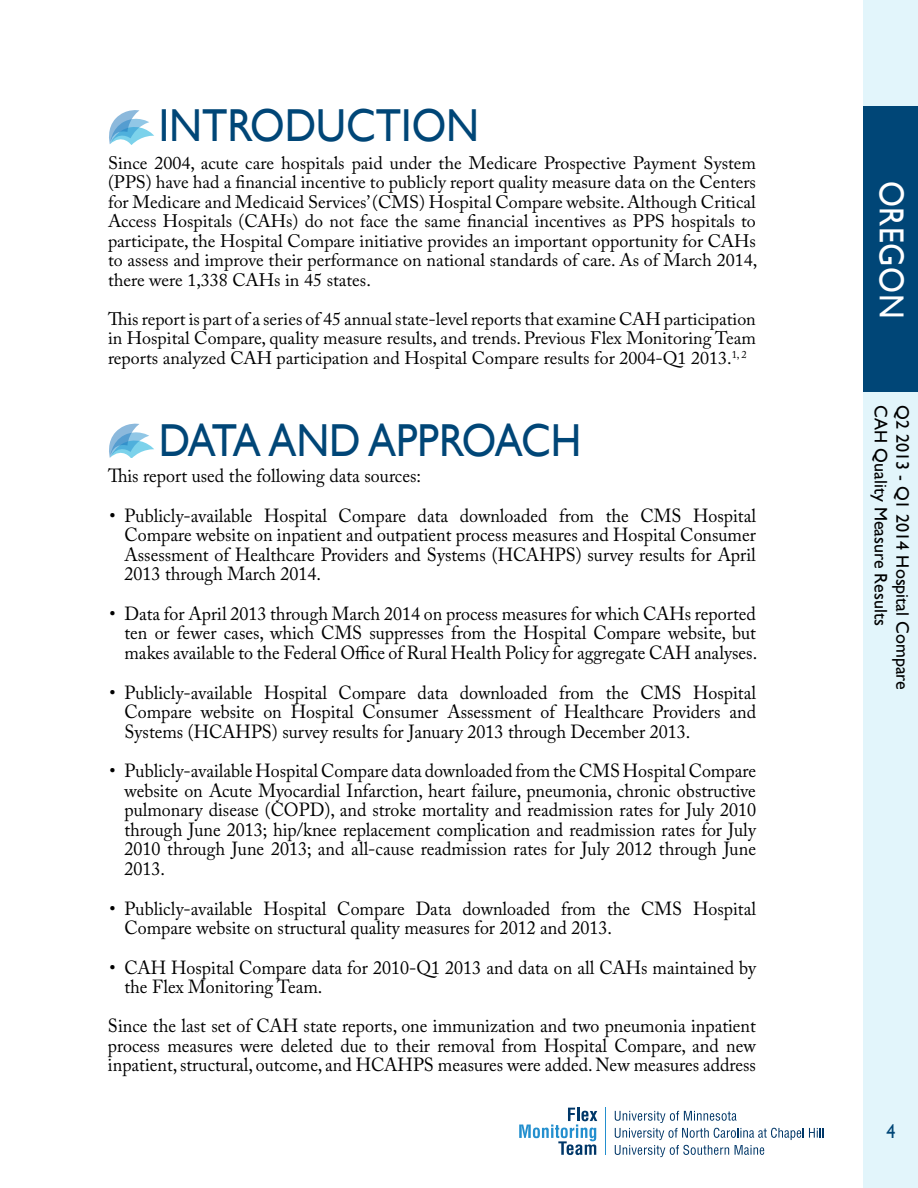
<style>
.page{position:relative;width:918px;height:1188px;background:#fff}
.page>*{position:absolute;margin:0;border:0;box-sizing:border-box;transform-origin:0 0}
.t1{font:46.2px "Gill Sans";letter-spacing:-.02em;color:#004677;scale:.91 1}
.t2{font:46.2px "Gill Sans";color:#004677;scale:.91 1}
.t3{font:34.65px "Gill Sans";letter-spacing:.02em;color:#fff;scale:.91 1}
.t4{font:19.8px "Gill Sans";color:#004677;scale:.91 1}
.t5{font:18.9px/19.5px "Adobe Caslon Pro";color:#000;text-align:justify;scale:.95 1}
.t6{font:18px/19.5px "Adobe Caslon Pro";color:#000;text-align:justify}
.t7{font:18px "Gill Sans";color:#000}
</style>
<div class="page">
<div style="left:864px;top:0;width:54px;height:1188px;background:#e2f5fb"></div>
<div style="left:864px;top:107px;width:54px;height:285px;background:#004677"></div>
<svg style="left:109px;top:110px;width:45px;height:34px"></svg>
<svg style="left:109px;top:424px;width:45px;height:34px"></svg>
<svg style="left:519px;top:1108px;width:78px;height:47px"></svg>
<svg style="left:615px;top:1111px;width:209px;height:46px"></svg>
<hr style="left:605px;top:1108px;width:1px;height:47px;background:#238fce">
<h1 class="t2" style="left:159px;top:99px;width:353px">INTRODUCTION</h1>
<p class="t6" style="left:108px;top:153px;width:651px">Since 2004, acute care hospitals paid under the Medicare Prospective Payment System (PPS) have had a financial incentive to publicly report quality measure data on the Centers for Medicare and Medicaid Services’ (CMS) Hospital Compare website. Although Critical Access Hospitals (CAHs) do not face the same financial incentives as PPS hospitals to participate, the Hospital Compare initiative provides an important opportunity for CAHs to assess and improve their performance on national standards of care. As of March 2014, there were 1,338 CAHs in 45 states.</p>
<p class="t6" style="left:108px;top:309px;width:649px">This report is part of a series of 45 annual state-level reports that examine CAH participation in Hospital Compare, quality measure results, and trends. Previous Flex Monitoring Team reports analyzed CAH participation and Hospital Compare results for 2004-Q1 2013.<sup>1,</sup> <sup>2</sup></p>
<h1 class="t1" style="left:159px;top:413px;width:466px">DATA AND APPROACH</h1>
<p class="t5" style="left:108px;top:466px;width:331px">This report used the following data sources:</p>
<p class="t5" style="left:124px;top:505px;width:666px;text-indent:-15px">• Publicly-available Hospital Compare data downloaded from the CMS Hospital Compare website on inpatient and outpatient process measures and Hospital Consumer Assessment of Healthcare Providers and Systems (HCAHPS) survey results for April 2013 through March 2014.</p>
<p class="t5" style="left:124px;top:604px;width:668px;text-indent:-15px">• Data for April 2013 through March 2014 on process measures for which CAHs reported ten or fewer cases, which CMS suppresses from the Hospital Compare website, but makes available to the Federal Office of Rural Health Policy for aggregate CAH analyses.</p>
<p class="t5" style="left:124px;top:682px;width:666px;text-indent:-15px">• Publicly-available Hospital Compare data downloaded from the CMS Hospital Compare website on Hospital Consumer Assessment of Healthcare Providers and Systems (HCAHPS) survey results for January 2013 through December 2013.</p>
<p class="t5" style="left:124px;top:761px;width:666px;text-indent:-15px">• Publicly-available Hospital Compare data downloaded from the CMS Hospital Compare website on Acute Myocardial Infarction, heart failure, pneumonia, chronic obstructive pulmonary disease (COPD), and stroke mortality and readmission rates for July 2010 through June 2013; hip/knee replacement complication and readmission rates for July 2010 through June 2013; and all-cause readmission rates for July 2012 through June 2013.</p>
<p class="t5" style="left:124px;top:898px;width:666px;text-indent:-15px">• Publicly-available Hospital Compare Data downloaded from the CMS Hospital<br>Compare website on structural quality measures for 2012 and 2013.</p>
<p class="t5" style="left:124px;top:958px;width:666px;text-indent:-15px">• CAH Hospital Compare data for 2010-Q1 2013 and data on all CAHs maintained by the Flex Monitoring Team.</p>
<p class="t5" style="left:108px;top:1016px;width:684px">Since the last set of CAH state reports, one immunization and two pneumonia inpatient process measures were deleted due to their removal from Hospital Compare, and new inpatient, structural, outcome, and HCAHPS measures were added. New measures address</p>
<h2 class="t3" style="left:912px;top:181px;width:153px;rotate:90deg">OREGON</h2>
<p class="t7" style="left:891px;top:405px;width:222px;rotate:90deg">CAH Quality Measure Results</p>
<p class="t7" style="left:913px;top:405px;width:286px;rotate:90deg">Q2 2013 - Q1 2014 Hospital Compare</p>
<p class="t4" style="left:886px;top:1120px;width:11px">4</p>
</div>
